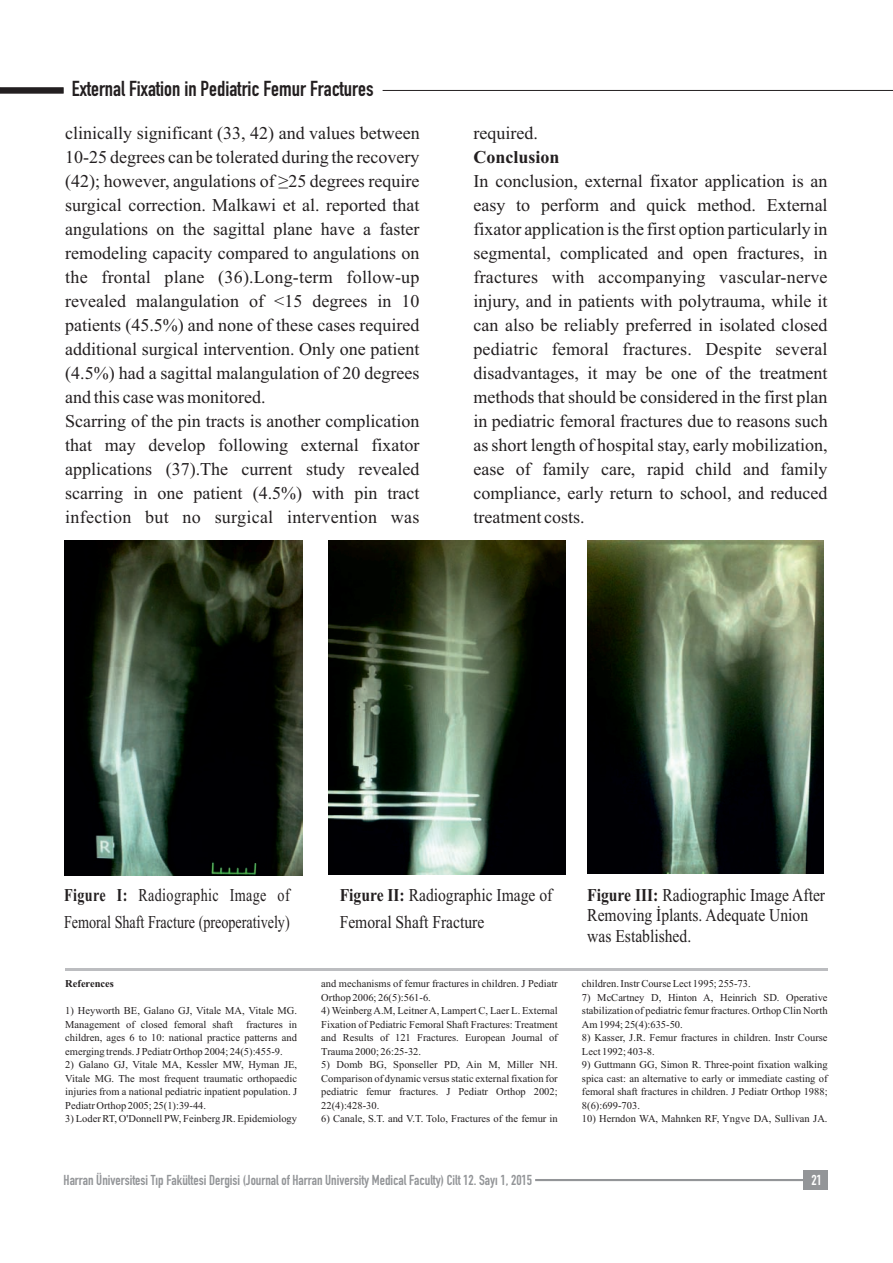
<style>
.page{position:relative;width:893px;height:1263px;background:#fff}
.page>*{position:absolute;margin:0;border:0;box-sizing:border-box;transform-origin:0 0}
.t1{font:21.3px "DIN Engsbek Alternate";color:#231f20}
.t2{font:18px/24px "Times New Roman";color:#231f20}
.t3{font:18px/20.5px "Times New Roman";color:#231f20;scale:.87 1}
.t4{font:18px/27px "Times New Roman";color:#231f20;scale:.79 1}
.t5{font:700 18px "Times New Roman";color:#231f20}
.t6{font:14.25px "DIN Engsbek Alternate";color:#939598}
.t7{font:14.25px "DIN Engsbek Alternate";color:#fff}
.t8{font:10.5px/13.5px "Times New Roman";color:#231f20;text-align:justify}
.t9{font:700 10.5px "Times New Roman";color:#231f20}
.s1{font-weight:700}
</style>
<div class="page">
<hr style="left:65px;top:968px;width:763px;height:3px;background:#bcbdc0">
<img style="left:64px;top:541px;width:238px;height:334px">
<img style="left:328px;top:541px;width:238px;height:334px">
<img style="left:588px;top:541px;width:236px;height:333px">
<svg style="left:0;top:87px;width:64px;height:7px"></svg>
<hr style="left:383px;top:90px;width:510px;height:1px;background:#231f20">
<div style="left:803px;top:1170px;width:25px;height:20px;background:#939598"></div>
<hr style="left:535px;top:1179px;width:270px;height:2px;background:#939598">
<p class="t1" style="left:72px;top:81px;width:303px">External Fixation in Pediatric Femur Fractures</p>
<p class="t2" style="left:65px;top:122px;width:356px">clinically significant (33, 42) and values between 10-25 degrees can be tolerated during the recovery (42); however, angulations of ≥25 degrees require surgical correction. Malkawi et al. reported that angulations on the sagittal plane have a faster remodeling capacity compared to angulations on the frontal plane (36).Long-term follow-up revealed malangulation of &lt;15 degrees in 10 patients (45.5%) and none of these cases required additional surgical intervention. Only one patient (4.5%) had a sagittal malangulation of 20 degrees and this case was monitored.<br>Scarring of the pin tracts is another complication that may develop following external fixator applications (37).The current study revealed scarring in one patient (4.5%) with pin tract infection but no surgical intervention was</p>
<p class="t2" style="left:473px;top:122px;width:66px">required.</p>
<p class="t5" style="left:473px;top:150px;width:88px">Conclusion</p>
<p class="t2" style="left:473px;top:170px;width:356px;text-align:justify">In conclusion, external fixator application is an easy to perform and quick method. External fixator application is the first option particularly in segmental, complicated and open fractures, in fractures with accompanying vascular-nerve injury, and in patients with polytrauma, while it can also be reliably preferred in isolated closed pediatric femoral fractures. Despite several disadvantages, it may be one of the treatment methods that should be considered in the first plan in pediatric femoral fractures due to reasons such as short length of hospital stay, early mobilization, ease of family care, rapid child and family compliance, early return to school, and reduced treatment costs.</p>
<p class="t4" style="left:64px;top:883px;width:287px"><span class="s1">Figure I:</span> Radiographic Image of<br>Femoral Shaft Fracture (preoperatively)</p>
<p class="t3" style="left:340px;top:883px;width:246px;line-height:27px"><span class="s1">Figure II:</span> Radiographic Image of<br>Femoral Shaft Fracture</p>
<p class="t3" style="left:587px;top:886px;width:275px"><span class="s1">Figure III:</span> Radiographic Image After<br>Removing İplants. Adequate Union was Established.</p>
<p class="t9" style="left:65px;top:980px;width:50px">References</p>
<p class="t8" style="left:65px;top:1005px;width:233px">1) Heyworth BE, Galano GJ, Vitale MA, Vitale MG.<br>Management of closed femoral shaft</p>
<p class="t8" style="left:65px;top:1018px;width:233px;text-indent:181px">fractures in children, ages 6 to 10: national practice patterns and emerging trends. J Pediatr Orthop 2004; 24(5):455-9.</p>
<p class="t8" style="left:65px;top:1059px;width:233px">2) Galano GJ, Vitale MA, Kessler MW, Hyman JE, Vitale MG. The most frequent traumatic orthopaedic injuries from a national pediatric inpatient population. J Pediatr Orthop 2005; 25(1):39-44.</p>
<p class="t8" style="left:65px;top:1113px;width:233px">3) Loder RT, O'Donnell PW, Feinberg JR. Epidemiology</p>
<p class="t8" style="left:321px;top:978px;width:238px">and mechanisms of femur fractures in children. J Pediatr<br>Orthop 2006; 26(5):561-6.</p>
<p class="t8" style="left:321px;top:1005px;width:238px">4) Weinberg A.M, Leitner A, Lampert C, Laer L. External Fixation of Pediatric Femoral Shaft Fractures: Treatment and Results of 121 Fractures. European Journal of Trauma 2000; 26:25-32.</p>
<p class="t8" style="left:321px;top:1059px;width:238px">5) Domb BG, Sponseller PD, Ain M, Miller NH.<br>Comparison of dynamic versus static external fixation for pediatric femur fractures. J Pediatr Orthop 2002; 22(4):428-30.</p>
<p class="t8" style="left:321px;top:1113px;width:238px">6) Canale, S.T. and V.T. Tolo, Fractures of the femur in</p>
<p class="t8" style="left:582px;top:978px;width:170px">children. Instr Course Lect 1995; 255-73.</p>
<p class="t8" style="left:582px;top:991px;width:247px">7) McCartney D, Hinton A, Heinrich SD. Operative stabilization of pediatric femur fractures. Orthop Clin North Am 1994; 25(4):635-50.</p>
<p class="t8" style="left:582px;top:1032px;width:247px">8) Kasser, J.R. Femur fractures in children. Instr Course<br>Lect 1992; 403-8.</p>
<p class="t8" style="left:582px;top:1059px;width:247px">9) Guttmann GG, Simon R. Three-point fixation walking spica cast: an alternative to early or immediate casting of femoral shaft fractures in children. J Pediatr Orthop 1988; 8(6):699-703.</p>
<p class="t8" style="left:582px;top:1113px;width:247px">10) Herndon WA, Mahnken RF, Yngve DA, Sullivan JA.</p>
<p class="t6" style="left:64px;top:1175px;width:470px">Harran Üniversitesi Tıp Fakültesi Dergisi (Journal of Harran University Medical Faculty) Cilt 12. Sayı 1, 2015</p>
<p class="t7" style="left:811px;top:1175px;width:12px">21</p>
</div>
